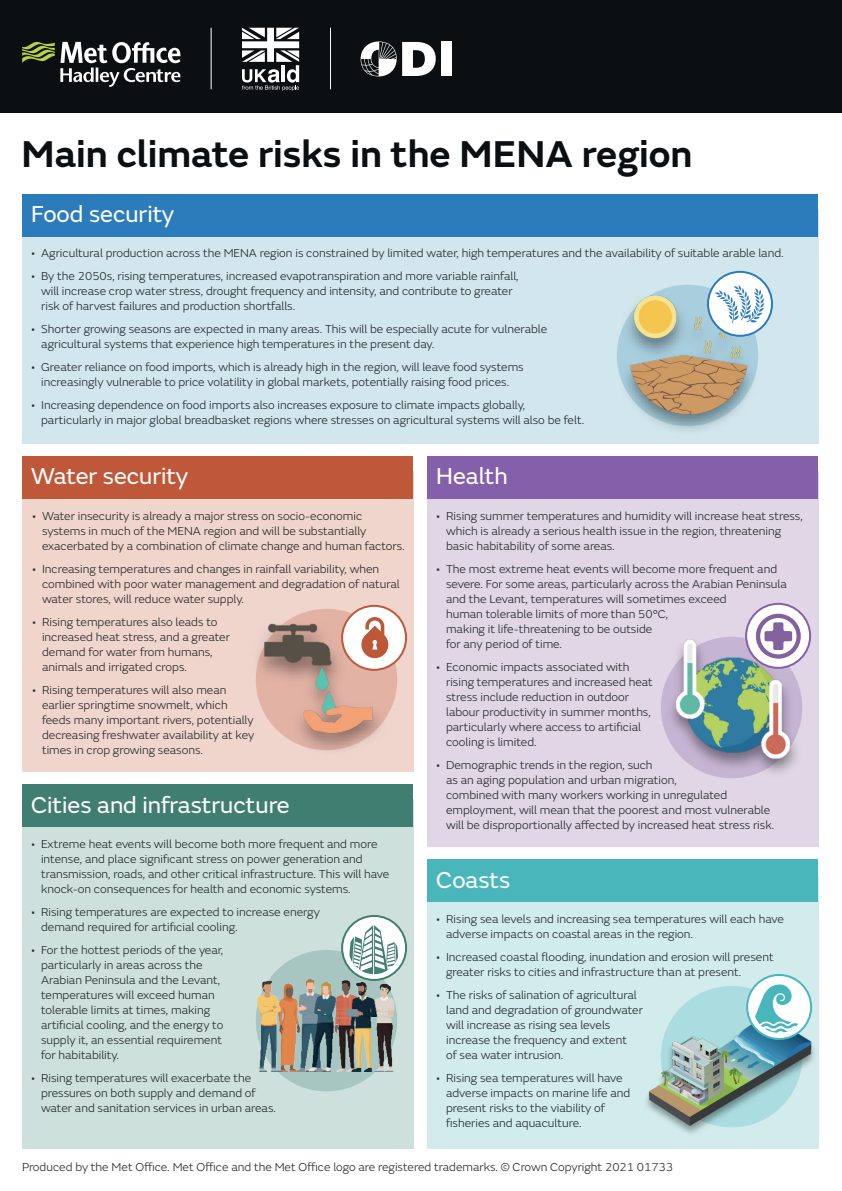
<style>
.page{position:relative;width:842px;height:1191px;background:#fff}
.page>*{position:absolute;margin:0;border:0;box-sizing:border-box;transform-origin:0 0}
.t1{font:600 38.9px "FS Emeric";color:#0c0f12}
.t2{font:24px "FS Emeric";color:#fff}
.t3{font:300 12px/15px "FS Emeric";color:#1f2426}
</style>
<div class="page">
<div style="left:22px;top:799px;width:391px;height:349px;background:#cee0db"></div>
<div style="left:22px;top:784px;width:391px;height:42px;background:#417e72"></div>
<div style="left:22px;top:209px;width:796px;height:234px;background:#d1e6ed"></div>
<div style="left:22px;top:194px;width:796px;height:42px;background:#2c7cbb"></div>
<div style="left:0;top:0;width:841px;height:112px;background:#0c0f12"></div>
<div style="left:22px;top:471px;width:391px;height:300px;background:#efd5cc"></div>
<div style="left:22px;top:456px;width:391px;height:42px;background:#be5839"></div>
<div style="left:427px;top:471px;width:391px;height:375px;background:#e0d6e6"></div>
<div style="left:427px;top:456px;width:391px;height:42px;background:#8360a9"></div>
<img style="left:617px;top:291px;width:141px;height:140px">
<svg style="left:707px;top:271px;width:66px;height:66px"></svg>
<div style="left:256px;top:609px;width:141px;height:141px;background:#e2b2a5;border-radius:50%"></div>
<img style="left:256px;top:622px;width:132px;height:129px">
<div style="left:256px;top:950px;width:141px;height:141px;background:#a7c6c1;border-radius:50%"></div>
<svg style="left:341px;top:605px;width:66px;height:66px"></svg>
<img style="left:665px;top:637px;width:137px;height:141px">
<svg style="left:745px;top:603px;width:66px;height:66px"></svg>
<img style="left:257px;top:979px;width:137px;height:92px">
<svg style="left:341px;top:915px;width:66px;height:66px"></svg>
<div style="left:427px;top:874px;width:391px;height:274px;background:#d2eced"></div>
<div style="left:427px;top:859px;width:391px;height:42px;background:#48b6ba"></div>
<div style="left:661px;top:986px;width:141px;height:141px;background:#abdde0;border-radius:50%"></div>
<img style="left:646px;top:1014px;width:169px;height:120px">
<svg style="left:746px;top:974px;width:66px;height:66px"></svg>
<hr style="left:211px;top:28px;width:1px;height:61px;background:#fff">
<hr style="left:330px;top:28px;width:1px;height:61px;background:#fff">
<svg style="left:242px;top:28px;width:57px;height:63px"></svg>
<svg style="left:22px;top:41px;width:159px;height:46px"></svg>
<div style="left:441px;top:42px;width:10px;height:34px;background:#fff"></div>
<svg style="left:361px;top:41px;width:75px;height:35px"></svg>
<h1 class="t1" style="left:22px;top:124px;width:672px">Main climate risks in the MENA region</h1>
<h2 class="t2" style="left:31px;top:197px;width:145px">Food security</h2>
<p class="t3" style="left:31px;top:245px;width:754px">• Agricultural production across the MENA region is constrained by limited water, high temperatures and the availability of suitable arable land.</p>
<p class="t3" style="left:41px;top:268px;width:479px;text-indent:-10px">• By the 2050s, rising temperatures, increased evapotranspiration and more variable rainfall, will increase crop water stress, drought frequency and intensity, and contribute to greater risk of harvest failures and production shortfalls.</p>
<p class="t3" style="left:41px;top:321px;width:508px;text-indent:-10px">• Shorter growing seasons are expected in many areas. This will be especially acute for vulnerable agricultural systems that experience high temperatures in the present day.</p>
<p class="t3" style="left:31px;top:359px;width:494px;text-align:center">• Greater reliance on food imports, which is already high in the region, will leave food systems increasingly vulnerable to price volatility in global markets, potentially raising food prices.</p>
<p class="t3" style="left:41px;top:397px;width:545px;text-indent:-10px">• Increasing dependence on food imports also increases exposure to climate impacts globally, particularly in major global breadbasket regions where stresses on agricultural systems will also be felt.</p>
<h2 class="t2" style="left:31px;top:459px;width:158px">Water security</h2>
<h2 class="t2" style="left:436px;top:459px;width:73px">Health</h2>
<p class="t3" style="left:42px;top:508px;width:364px;text-indent:-10px">• Water insecurity is already a major stress on socio-economic systems in much of the MENA region and will be substantially exacerbated by a combination of climate change and human factors.</p>
<p class="t3" style="left:42px;top:561px;width:359px;text-indent:-10px">• Increasing temperatures and changes in rainfall variability, when combined with poor water management and degradation of natural water stores, will reduce water supply.</p>
<p class="t3" style="left:42px;top:614px;width:189px;text-indent:-10px">• Rising temperatures also leads to increased heat stress, and a greater demand for water from humans, animals and irrigated crops.</p>
<p class="t3" style="left:42px;top:682px;width:214px;text-indent:-10px">• Rising temperatures will also mean earlier springtime snowmelt, which feeds many important rivers, potentially decreasing freshwater availability at key times in crop growing seasons.</p>
<h2 class="t2" style="left:31px;top:787px;width:260px">Cities and infrastructure</h2>
<p class="t3" style="left:41px;top:836px;width:350px;text-indent:-10px">• Extreme heat events will become both more frequent and more intense, and place significant stress on power generation and transmission, roads, and other critical infrastructure. This will have knock-on consequences for health and economic systems.</p>
<p class="t3" style="left:41px;top:904px;width:280px;text-indent:-10px">• Rising temperatures are expected to increase energy demand required for artificial cooling.</p>
<p class="t3" style="left:41px;top:942px;width:184px;text-indent:-10px">• For the hottest periods of the year, particularly in areas across the<br>Arabian Peninsula and the Levant, temperatures will exceed human tolerable limits at times, making artificial cooling, and the energy to supply it, an essential requirement for habitability.</p>
<p class="t3" style="left:41px;top:1070px;width:237px;text-indent:-10px">• Rising temperatures will exacerbate the pressures on both supply and demand of water and sanitation services in urban areas.</p>
<p class="t3" style="left:446px;top:508px;width:358px;text-indent:-10px">• Rising summer temperatures and humidity will increase heat stress, which is already a serious health issue in the region, threatening basic habitability of some areas.</p>
<p class="t3" style="left:446px;top:561px;width:342px;text-indent:-10px">• The most extreme heat events will become more frequent and severe. For some areas, particularly across the Arabian Peninsula and the Levant, temperatures will sometimes exceed<br>human tolerable limits of more than 50°C,<br>making it life-threatening to be outside<br>for any period of time.</p>
<p class="t3" style="left:446px;top:659px;width:208px;text-indent:-10px">• Economic impacts associated with rising temperatures and increased heat stress include reduction in outdoor labour productivity in summer months, particularly where access to artificial cooling is limited.</p>
<p class="t3" style="left:446px;top:757px;width:330px;text-indent:-10px">• Demographic trends in the region, such<br>as an aging population and urban migration,<br>combined with many workers working in unregulated employment, will mean that the poorest and most vulnerable will be disproportionally affected by increased heat stress risk.</p>
<h2 class="t2" style="left:436px;top:862px;width:75px">Coasts</h2>
<p class="t3" style="left:446px;top:911px;width:339px;text-indent:-10px">• Rising sea levels and increasing sea temperatures will each have adverse impacts on coastal areas in the region.</p>
<p class="t3" style="left:446px;top:949px;width:329px;text-indent:-10px">• Increased coastal flooding, inundation and erosion will present greater risks to cities and infrastructure than at present.</p>
<p class="t3" style="left:446px;top:987px;width:198px;text-indent:-10px">• The risks of salination of agricultural land and degradation of groundwater will increase as rising sea levels increase the frequency and extent<br>of sea water intrusion.</p>
<p class="t3" style="left:446px;top:1070px;width:186px;text-indent:-10px">• Rising sea temperatures will have adverse impacts on marine life and present risks to the viability of fisheries and aquaculture.</p>
<p class="t3" style="left:22px;top:1159px;width:653px">Produced by the Met Office. Met Office and the Met Office logo are registered trademarks. © Crown Copyright 2021 01733</p>
</div>
